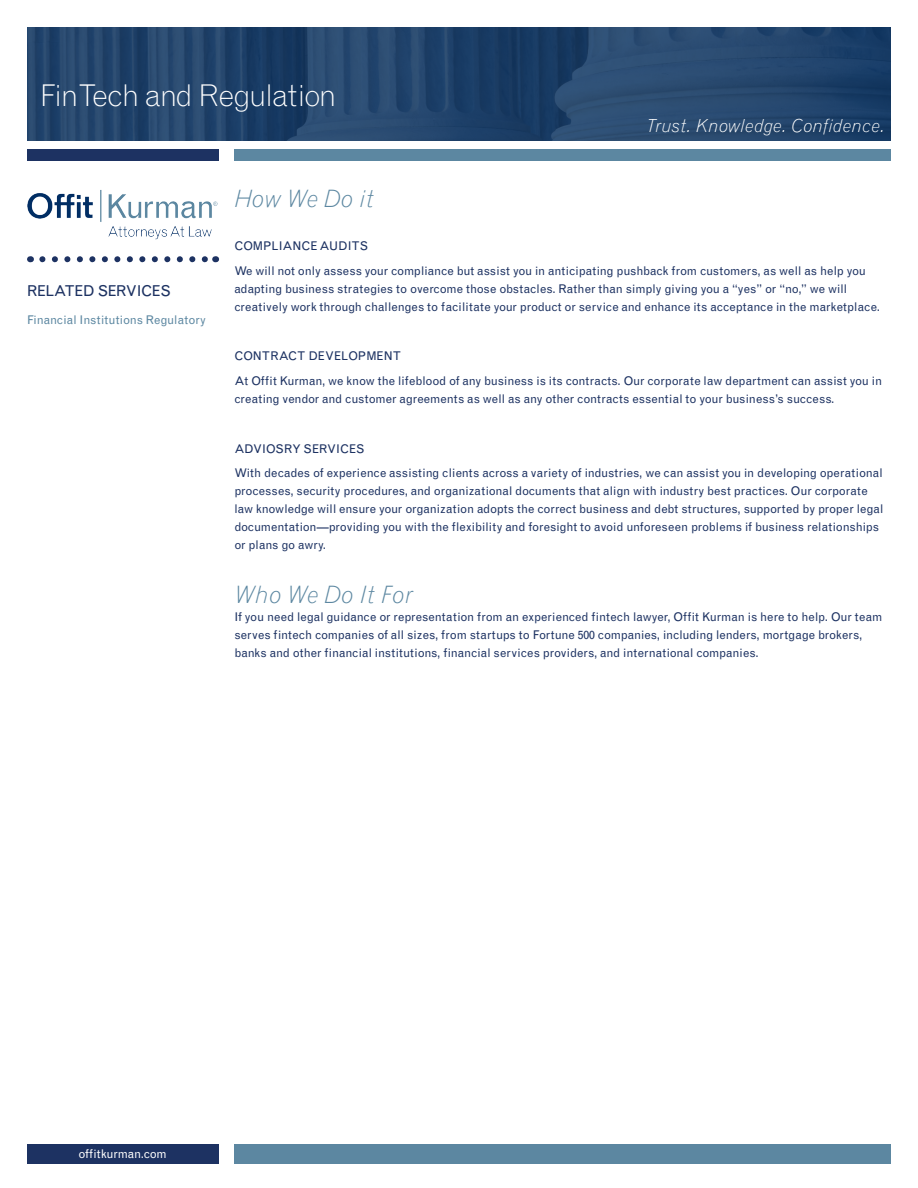
<style>
.page{position:relative;width:918px;height:1188px;background:#fff}
.page>*{position:absolute;margin:0;border:0;box-sizing:border-box;transform-origin:0 0}
.t1{font:300 30px "Grotesque";letter-spacing:-.045em;color:#fff}
.Sub_Heading{font:italic 300 24px "Grotesque";letter-spacing:.01em;color:#5c87a1}
.t2{font:italic 300 18px "Grotesque";color:#fff}
.t3{font:15px "Grotesque";letter-spacing:-.03em;color:#1d3262}
.Paragraph_Style_1{font:12px/18px "Grotesque";color:#1d3262}
.t4{font:12px "Grotesque";letter-spacing:-.005em;color:#5c87a1}
.t5{font:12px "Grotesque";letter-spacing:-.01em;color:#fff}
</style>
<div class="page">
<img style="left:27px;top:190px;width:191px;height:50px">
<svg style="left:42px;top:256px;width:166px;height:6px"></svg>
<div style="left:27px;top:1145px;width:191px;height:19px;background:#1d3262"></div>
<div style="left:234px;top:1145px;width:657px;height:19px;background:#5c87a1"></div>
<div style="left:27px;top:149px;width:191px;height:12px;background:#1d3262"></div>
<div style="left:234px;top:149px;width:657px;height:12px;background:#5c87a1"></div>
<svg style="left:27px;top:27px;width:864px;height:114px;background:#23446b"></svg>
<p class="t1" style="left:40px;top:77px;width:298px">FinTech and Regulation</p>
<h3 class="t2" style="left:646px;top:114px;width:240px">Trust. Knowledge. Confidence.</h3>
<p class="t3" style="left:27px;top:282px;width:145px">RELATED SERVICES</p>
<p class="t4" style="left:27px;top:313px;width:180px">Financial Institutions Regulatory</p>
<p class="Sub_Heading" style="left:234px;top:184px;width:141px">How We Do it</p>
<p class="Paragraph_Style_1" style="left:234px;top:237px;width:135px">COMPLIANCE AUDITS</p>
<p class="Paragraph_Style_1" style="left:234px;top:262px;width:647px">We will not only assess your compliance but assist you in anticipating pushback from customers, as well as help you adapting business strategies to overcome those obstacles. Rather than simply giving you a “yes” or “no,” we will creatively work through challenges to facilitate your product or service and enhance its acceptance in the marketplace.</p>
<p class="Paragraph_Style_1" style="left:234px;top:347px;width:168px">CONTRACT DEVELOPMENT</p>
<p class="Paragraph_Style_1" style="left:234px;top:372px;width:649px">At Offit Kurman, we know the lifeblood of any business is its contracts. Our corporate law department can assist you in creating vendor and customer agreements as well as any other contracts essential to your business’s success.</p>
<p class="Paragraph_Style_1" style="left:234px;top:440px;width:132px">ADVIOSRY SERVICES</p>
<p class="Paragraph_Style_1" style="left:234px;top:464px;width:651px">With decades of experience assisting clients across a variety of industries, we can assist you in developing operational processes, security procedures, and organizational documents that align with industry best practices. Our corporate law knowledge will ensure your organization adopts the correct business and debt structures, supported by proper legal documentation—providing you with the flexibility and foresight to avoid unforeseen problems if business relationships or plans go awry.</p>
<p class="Sub_Heading" style="left:234px;top:580px;width:181px">Who We Do It For</p>
<p class="Paragraph_Style_1" style="left:234px;top:608px;width:650px">If you need legal guidance or representation from an experienced fintech lawyer, Offit Kurman is here to help. Our team serves fintech companies of all sizes, from startups to Fortune 500 companies, including lenders, mortgage brokers, banks and other financial institutions, financial services providers, and international companies.</p>
<p class="t5" style="left:78px;top:1147px;width:90px">offitkurman.com</p>
</div>
